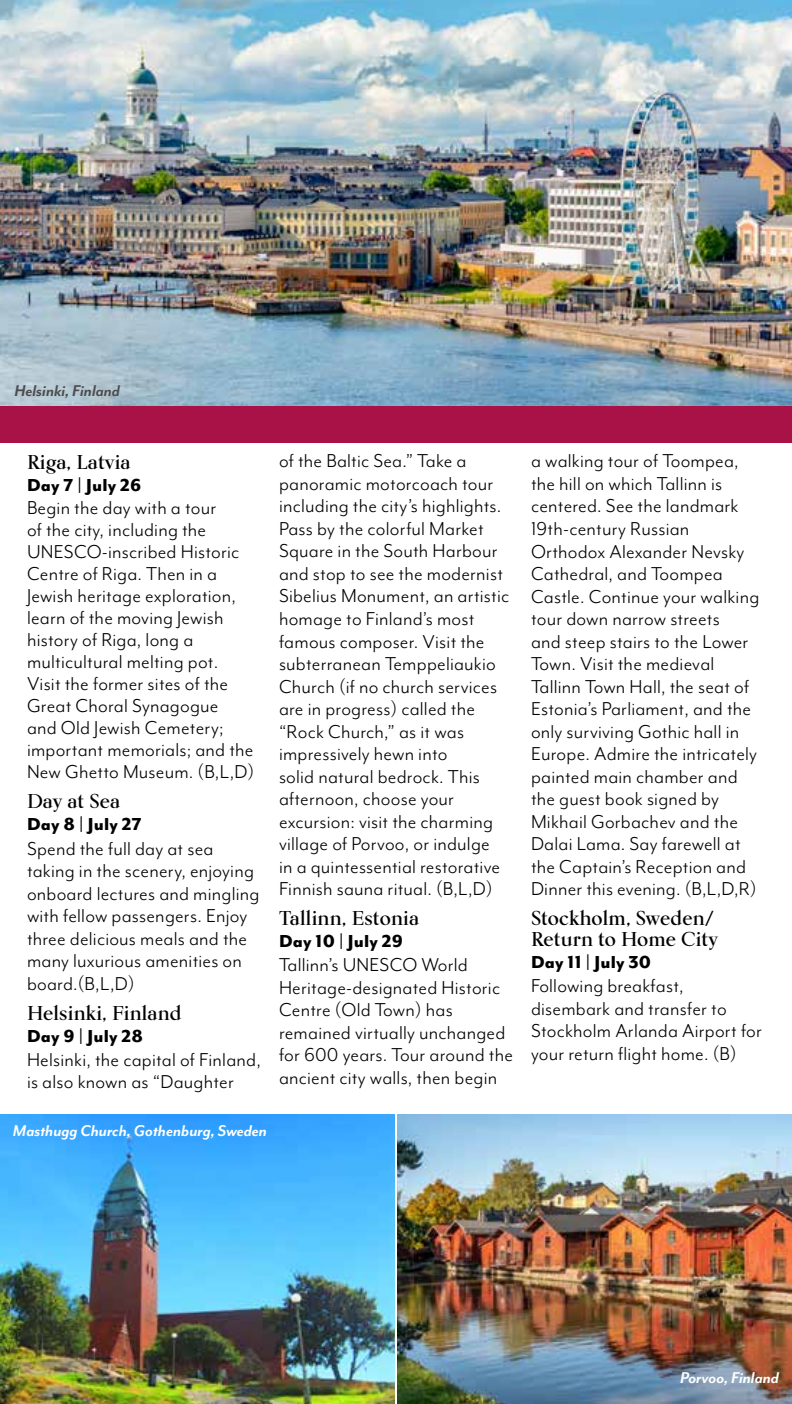
<style>
.page{position:relative;width:792px;height:1404px;background:#fff}
.page>*{position:absolute;margin:0;border:0;box-sizing:border-box;transform-origin:0 0}
.t1{font:21.6px/22.6px "Mr Eaves Mod OT";letter-spacing:.01em;color:#000}
.t2{font:700 20px/21px "Kumlien Pro";letter-spacing:.01em;color:#000}
.t3{font:800 20px "Mr Eaves Mod OT";letter-spacing:.01em;color:#000}
.t4{font:italic 700 18px "Mr Eaves Mod OT";letter-spacing:-.005em;color:#fff}
.t5{font:italic 700 18px "Mr Eaves Mod OT";letter-spacing:-.005em;color:#4d4d4f}
</style>
<div class="page">
<img style="left:398px;top:1115px;width:394px;height:289px">
<img style="left:0;top:1115px;width:394px;height:289px">
<img style="left:0;top:0;width:792px;height:406px">
<div style="left:0;top:406px;width:792px;height:37px;background:#a81246"></div>
<p class="t5" style="left:14px;top:381px;width:107px">Helsinki, Finland</p>
<p class="t2" style="left:27px;top:451px;width:105px">Riga, Latvia</p>
<p class="t3" style="left:27px;top:473px;width:116px">Day 7 | July 26</p>
<p class="t1" style="left:27px;top:497px;width:229px;line-height:22px">Begin the day with a tour<br>of the city, including the<br>UNESCO‑inscribed Historic<br>Centre of Riga. Then in a<br>Jewish heritage exploration, learn of the moving Jewish history of Riga, long a multicultural melting pot.<br>Visit the former sites of the<br>Great Choral Synagogue<br>and Old Jewish Cemetery; important memorials; and the<br>New Ghetto Museum. (B,L,D)</p>
<p class="t2" style="left:27px;top:790px;width:95px">Day at Sea</p>
<p class="t3" style="left:27px;top:813px;width:116px">Day 8 | July 27</p>
<p class="t1" style="left:27px;top:837px;width:234px">Spend the full day at sea taking in the scenery, enjoying onboard lectures and mingling with fellow passengers. Enjoy three delicious meals and the many luxurious amenities on board.(B,L,D)</p>
<p class="t2" style="left:27px;top:1002px;width:156px">Helsinki, Finland</p>
<p class="t3" style="left:27px;top:1024px;width:118px">Day 9 | July 28</p>
<p class="t1" style="left:27px;top:1048px;width:235px">Helsinki, the capital of Finland, is also known as “Daughter</p>
<p class="t1" style="left:279px;top:450px;width:232px">of the Baltic Sea.” Take a panoramic motorcoach tour including the city’s highlights.<br>Pass by the colorful Market<br>Square in the South Harbour and stop to see the modernist<br>Sibelius Monument, an artistic homage to Finland’s most famous composer. Visit the subterranean Temppeliaukio<br>Church (if no church services are in progress) called the “Rock Church,” as it was impressively hewn into<br>solid natural bedrock. This afternoon, choose your excursion: visit the charming village of Porvoo, or indulge<br>in a quintessential restorative<br>Finnish sauna ritual. (B,L,D)</p>
<p class="t2" style="left:279px;top:907px;width:142px">Tallinn, Estonia</p>
<p class="t3" style="left:279px;top:929px;width:125px">Day 10 | July 29</p>
<p class="t1" style="left:279px;top:953px;width:235px">Tallinn’s UNESCO World<br>Heritage-designated Historic<br>Centre (Old Town) has remained virtually unchanged for 600 years. Tour around the ancient city walls, then begin</p>
<p class="t4" style="left:13px;top:1121px;width:256px">Masthugg Church, Gothenburg, Sweden</p>
<p class="t1" style="left:531px;top:450px;width:230px">a walking tour of Toompea, the hill on which Tallinn is centered. See the landmark<br>19th-century Russian<br>Orthodox Alexander Nevsky<br>Cathedral, and Toompea<br>Castle. Continue your walking tour down narrow streets<br>and steep stairs to the Lower<br>Town. Visit the medieval<br>Tallinn Town Hall, the seat of<br>Estonia’s Parliament, and the only surviving Gothic hall in<br>Europe. Admire the intricately painted main chamber and the guest book signed by<br>Mikhail Gorbachev and the<br>Dalai Lama. Say farewell at the Captain’s Reception and<br>Dinner this evening. (B,L,D,R)</p>
<p class="t2" style="left:531px;top:907px;width:188px">Stockholm, Sweden/<br>Return to Home City</p>
<p class="t3" style="left:531px;top:950px;width:122px">Day 11 | July 30</p>
<p class="t1" style="left:531px;top:974px;width:233px">Following breakfast, disembark and transfer to<br>Stockholm Arlanda Airport for your return flight home. (B)</p>
<p class="t4" style="left:680px;top:1368px;width:101px">Porvoo, Finland</p>
</div>
